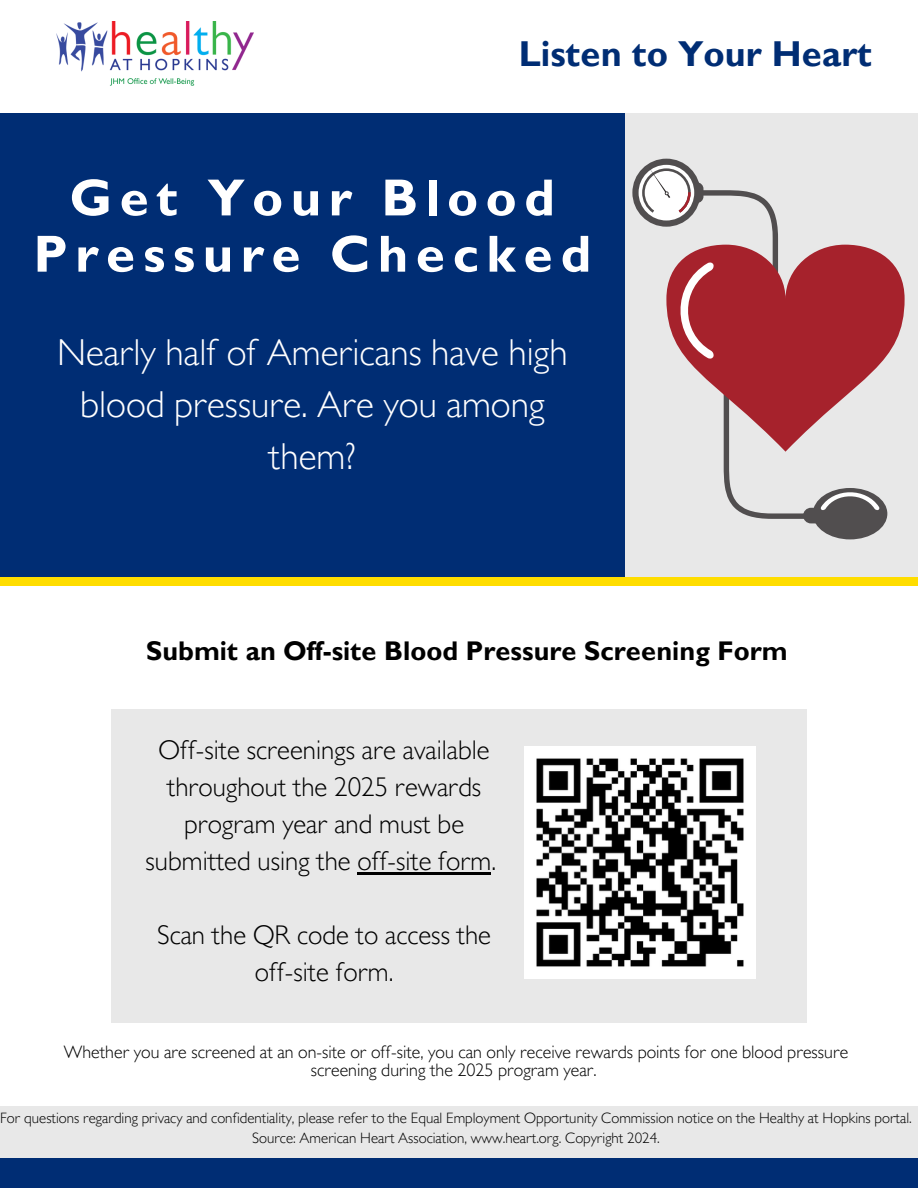
<style>
.page{position:relative;width:918px;height:1188px;background:#fff}
.page>*{position:absolute;margin:0;border:0;box-sizing:border-box;transform-origin:0 0}
.t1{font:700 52.5px/56.2px "Gill Sans MT Std";letter-spacing:.14em;color:#fff;text-align:center}
.t2{font:300 37.5px/51.8px "Gill Sans MT Std";color:#fff;text-align:center}
.t3{font:700 36px "Gill Sans MT Std";color:#002d74}
.t4{font:300 27px/37.2px "Gill Sans MT Std";color:#000;text-align:center}
.t5{font:700 27px "Gill Sans MT Std";color:#000}
.t6{font:300 18px/18px "Gill Sans MT Std";color:#000;text-align:center}
.t7{font:300 15px "Gill Sans MT Std";color:#000}
</style>
<div class="page">
<div style="left:0;top:113px;width:625px;height:464px;background:#002d74"></div>
<img style="left:56px;top:22px;width:197px;height:64px">
<div style="left:0;top:1142px;width:918px;height:46px;background:#002d74"></div>
<div style="left:0;top:577px;width:918px;height:9px;background:#fd0"></div>
<div style="left:111px;top:709px;width:696px;height:314px;background:#e8e8e8"></div>
<div style="left:625px;top:113px;width:293px;height:464px;background:#e8e8e8"></div>
<img style="left:524px;top:747px;width:232px;height:232px">
<hr style="left:358px;top:872px;width:133px;height:2px;background:#000">
<svg style="left:687px;top:245px;width:218px;height:207px;fill:#a6222c"></svg>
<div style="left:803px;top:508px;width:24px;height:15px;background:#514e4f;border-radius:8px"></div>
<div style="left:813px;top:488px;width:74px;height:51px;background:#514e4f;border-radius:50%"></div>
<svg style="left:724px;top:381px;width:156px;height:138px"></svg>
<svg style="left:632px;top:159px;width:68px;height:68px"></svg>
<div style="left:639px;top:165px;width:55px;height:56px;background:#fff;border-radius:50%"></div>
<svg style="left:642px;top:167px;width:136px;height:192px"></svg>
<div style="left:0;top:1106px;width:918px;height:51px;background:#e8e8e8"></div>
<h3 class="t3" style="left:519px;top:41px;width:355px">Listen to Your Heart</h3>
<p class="t1" style="left:34px;top:178px;width:559px">Get Your Blood<br>Pressure Checked</p>
<h2 class="t2" style="left:57px;top:333px;width:512px">Nearly half of Americans have high blood pressure. Are you among them?</h2>
<p class="t5" style="left:146px;top:642px;width:643px">Submit an Off-site Blood Pressure Screening Form</p>
<h4 class="t4" style="left:146px;top:735px;width:352px">Off-site screenings are available throughout the 2025 rewards program year and must be submitted using the off-site form.</h4>
<h5 class="t4" style="left:157px;top:921px;width:335px">Scan the QR code to access the off-site form.</h5>
<h1 class="t6" style="left:64px;top:1046px;width:786px">Whether you are screened at an on-site or off-site, you can only receive rewards points for one blood pressure screening during the 2025 program year.</h1>
<h5 class="t7" style="left:0;top:1113px;width:913px">For questions regarding privacy and confidentiality, please refer to the Equal Employment Opportunity Commission notice on the Healthy at Hopkins portal.</h5>
<p class="t7" style="left:252px;top:1133px;width:409px">Source: American Heart Association, www.heart.org. Copyright 2024.</p>
</div>
